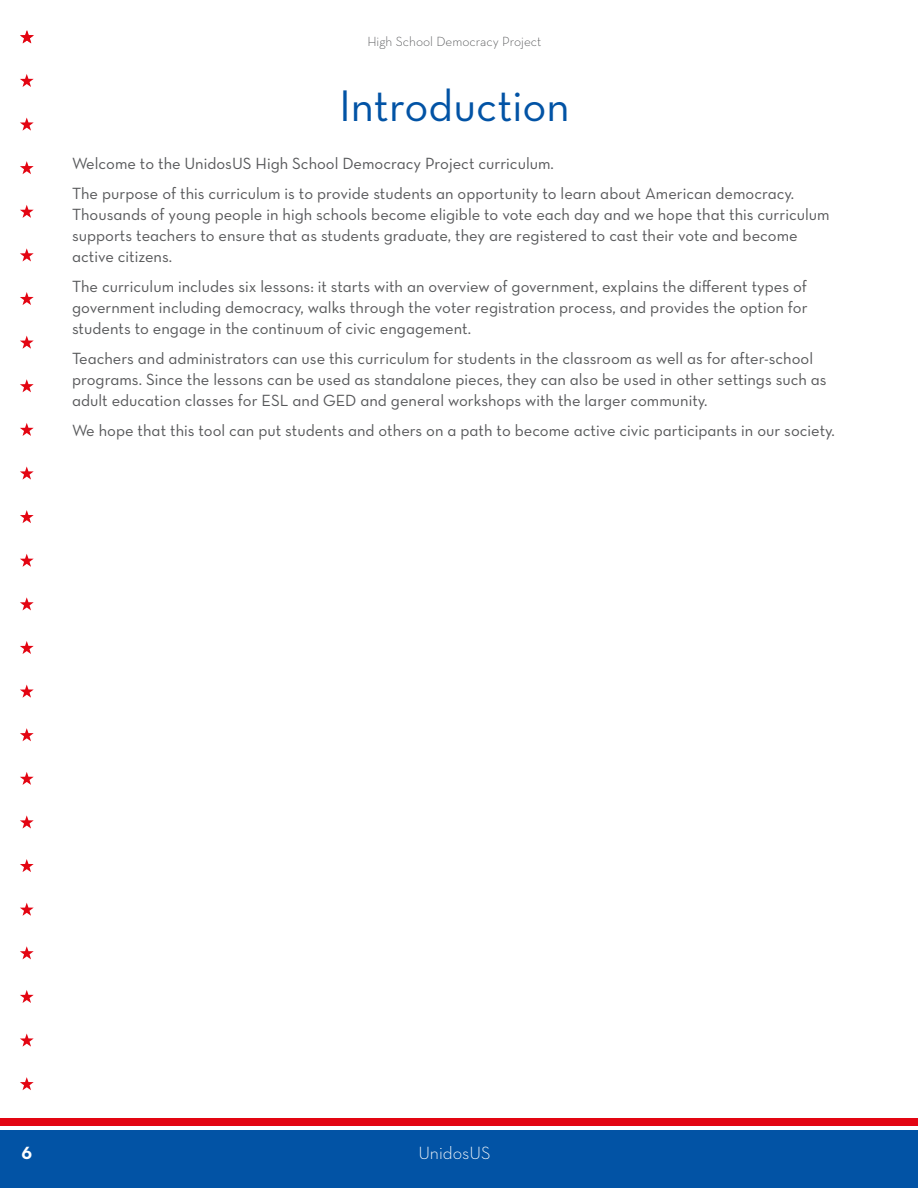
<style>
.page{position:relative;width:918px;height:1188px;background:#fff}
.page>*{position:absolute;margin:0;border:0;box-sizing:border-box;transform-origin:0 0}
.t1{font:45px "Neutra Text Book Alt";color:#0253a5}
.t2{font:300 18px "Neutra Text";color:#fff}
.t3{font:18px "Neutra Text Bold Alt";color:#fff}
.Body{font:16.5px/21px "Neutra Text Book Alt";color:#57585a}
.t4{font:300 13.5px "Neutra Text";color:#57585a}
</style>
<div class="page">
<div style="left:0;top:1118px;width:918px;height:8px;background:#e30512"></div>
<div style="left:0;top:1130px;width:918px;height:58px;background:#0253a5"></div>
<svg style="left:20px;top:1077px;width:14px;height:13px"></svg>
<svg style="left:20px;top:1034px;width:14px;height:13px"></svg>
<svg style="left:20px;top:990px;width:14px;height:13px"></svg>
<svg style="left:20px;top:946px;width:14px;height:13px"></svg>
<svg style="left:20px;top:903px;width:14px;height:13px"></svg>
<svg style="left:20px;top:859px;width:14px;height:13px"></svg>
<svg style="left:20px;top:815px;width:14px;height:14px"></svg>
<svg style="left:20px;top:772px;width:14px;height:13px"></svg>
<svg style="left:20px;top:728px;width:14px;height:13px"></svg>
<svg style="left:20px;top:685px;width:14px;height:13px"></svg>
<svg style="left:20px;top:641px;width:14px;height:13px"></svg>
<svg style="left:20px;top:597px;width:14px;height:13px"></svg>
<svg style="left:20px;top:554px;width:14px;height:13px"></svg>
<svg style="left:20px;top:510px;width:14px;height:13px"></svg>
<svg style="left:20px;top:466px;width:14px;height:14px"></svg>
<svg style="left:20px;top:423px;width:14px;height:13px"></svg>
<svg style="left:20px;top:379px;width:14px;height:13px"></svg>
<svg style="left:20px;top:336px;width:14px;height:13px"></svg>
<svg style="left:20px;top:292px;width:14px;height:13px"></svg>
<svg style="left:20px;top:248px;width:14px;height:14px"></svg>
<svg style="left:20px;top:205px;width:14px;height:13px"></svg>
<svg style="left:20px;top:161px;width:14px;height:13px"></svg>
<svg style="left:20px;top:118px;width:14px;height:13px"></svg>
<svg style="left:20px;top:74px;width:14px;height:13px"></svg>
<svg style="left:20px;top:30px;width:14px;height:13px"></svg>
<p class="t4" style="left:367px;top:33px;width:176px">High School Democracy Project</p>
<p class="t1" style="left:339px;top:79px;width:232px">Introduction</p>
<p class="Body" style="left:72px;top:153px;width:482px">Welcome to the UnidosUS High School Democracy Project curriculum.</p>
<p class="Body" style="left:72px;top:183px;width:759px">The purpose of this curriculum is to provide students an opportunity to learn about American democracy.<br>Thousands of young people in high schools become eligible to vote each day and we hope that this curriculum supports teachers to ensure that as students graduate, they are registered to cast their vote and become active citizens.</p>
<p class="Body" style="left:72px;top:276px;width:737px;text-align:justify">The curriculum includes six lessons: it starts with an overview of government, explains the different types of government including democracy, walks through the voter registration process, and provides the option for students to engage in the continuum of civic engagement.</p>
<p class="Body" style="left:72px;top:348px;width:756px">Teachers and administrators can use this curriculum for students in the classroom as well as for after-school programs. Since the lessons can be used as standalone pieces, they can also be used in other settings such as adult education classes for ESL and GED and general workshops with the larger community.</p>
<p class="Body" style="left:72px;top:420px;width:763px">We hope that this tool can put students and others on a path to become active civic participants in our society.</p>
<p class="t3" style="left:22px;top:1142px;width:12px">6</p>
<p class="t2" style="left:418px;top:1142px;width:74px">UnidosUS</p>
</div>
